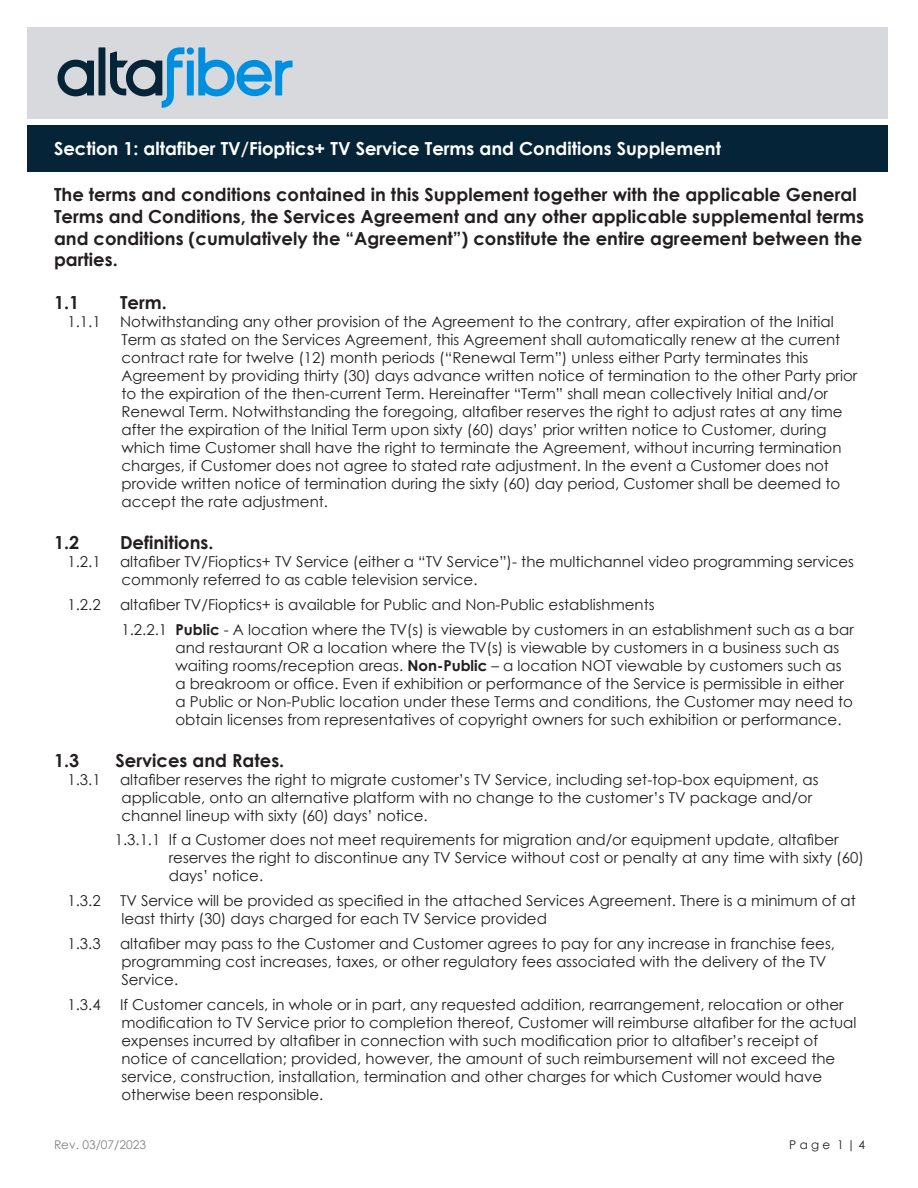
<style>
.page{position:relative;width:918px;height:1188px;background:#fff}
.page>*{position:absolute;margin:0;border:0;box-sizing:border-box;transform-origin:0 0}
.t1{font:700 18px/21.6px "Century Gothic";color:#231f20}
.t2{font:700 18px "Century Gothic";color:#fff}
.t3{font:15px/18px "Century Gothic";color:#231f20}
.t4{font:12px "Century Gothic";color:#808285}
.t5{font:12px "Century Gothic";color:#231f20}
.s1{font-weight:700}
</style>
<div class="page">
<div style="left:28px;top:28px;width:860px;height:91px;background:#d7d9dd"></div>
<div style="left:99px;top:47px;width:6px;height:48px;background:#052438"></div>
<div style="left:187px;top:61px;width:7px;height:34px;background:#008fde"></div>
<svg style="left:58px;top:60px;width:36px;height:36px"></svg>
<svg style="left:198px;top:47px;width:95px;height:49px"></svg>
<svg style="left:110px;top:47px;width:74px;height:61px"></svg>
<div style="left:187px;top:47px;width:7px;height:8px;background:#008fde;border-radius:50%"></div>
<div style="left:28px;top:125px;width:860px;height:46px;background:#052438"></div>
<p class="t2" style="left:54px;top:137px;width:669px">Section 1: altafiber TV/Fioptics+ TV Service Terms and Conditions Supplement</p>
<p class="t1" style="left:54px;top:184px;width:811px">The terms and conditions contained in this Supplement together with the applicable General Terms and Conditions, the Services Agreement and any other applicable supplemental terms and conditions (cumulatively the “Agreement”) constitute the entire agreement between the parties.</p>
<p class="t1" style="left:54px;top:292px;width:27px">1.1</p>
<p class="t1" style="left:120px;top:292px;width:48px">Term.</p>
<p class="t3" style="left:68px;top:313px;width:35px">1.1.1</p>
<p class="t3" style="left:120px;top:313px;width:739px">Notwithstanding any other provision of the Agreement to the contrary, after expiration of the Initial Term as stated on the Services Agreement, this Agreement shall automatically renew at the current contract rate for twelve (12) month periods (“Renewal Term”) unless either Party terminates this Agreement by providing thirty (30) days advance written notice of termination to the other Party prior to the expiration of the then-current Term. Hereinafter “Term” shall mean collectively Initial and/or Renewal Term. Notwithstanding the foregoing, altafiber reserves the right to adjust rates at any time after the expiration of the Initial Term upon sixty (60) days’ prior written notice to Customer, during which time Customer shall have the right to terminate the Agreement, without incurring termination charges, if Customer does not agree to stated rate adjustment. In the event a Customer does not provide written notice of termination during the sixty (60) day period, Customer shall be deemed to accept the rate adjustment.</p>
<p class="t1" style="left:54px;top:532px;width:27px">1.2</p>
<p class="t1" style="left:120px;top:532px;width:95px">Definitions.</p>
<p class="t3" style="left:68px;top:553px;width:35px">1.2.1</p>
<p class="t3" style="left:120px;top:553px;width:735px">altafiber TV/Fioptics+ TV Service (either a “TV Service”)- the multichannel video programming services commonly referred to as cable television service.</p>
<p class="t3" style="left:68px;top:595px;width:35px">1.2.2</p>
<p class="t3" style="left:120px;top:595px;width:536px">altafiber TV/Fioptics+ is available for Public and Non-Public establishments</p>
<p class="t3" style="left:176px;top:620px;width:680px;text-indent:-54px">1.2.2.1 <span class="s1">Public</span> - A location where the TV(s) is viewable by customers in an establishment such as a bar and restaurant OR a location where the TV(s) is viewable by customers in a business such as waiting rooms/reception areas. <span class="s1">Non-Public</span> – a location NOT viewable by customers such as a breakroom or office. Even if exhibition or performance of the Service is permissible in either a Public or Non-Public location under these Terms and conditions, the Customer may need to obtain licenses from representatives of copyright owners for such exhibition or performance.</p>
<p class="t1" style="left:54px;top:749px;width:27px">1.3</p>
<p class="t1" style="left:116px;top:749px;width:170px">Services and Rates.</p>
<p class="t3" style="left:68px;top:770px;width:35px">1.3.1</p>
<p class="t3" style="left:120px;top:770px;width:700px">altafiber reserves the right to migrate customer’s TV Service, including set-top-box equipment, as applicable, onto an alternative platform with no change to the customer’s TV package and/or channel lineup with sixty (60) days’ notice.</p>
<p class="t3" style="left:169px;top:831px;width:697px;text-indent:-54px">1.3.1.1 If a Customer does not meet requirements for migration and/or equipment update, altafiber reserves the right to discontinue any TV Service without cost or penalty at any time with sixty (60) days’ notice.</p>
<p class="t3" style="left:68px;top:891px;width:35px">1.3.2</p>
<p class="t3" style="left:120px;top:891px;width:737px">TV Service will be provided as specified in the attached Services Agreement. There is a minimum of at least thirty (30) days charged for each TV Service provided</p>
<p class="t3" style="left:68px;top:934px;width:35px">1.3.3</p>
<p class="t3" style="left:120px;top:934px;width:717px">altafiber may pass to the Customer and Customer agrees to pay for any increase in franchise fees, programming cost increases, taxes, or other regulatory fees associated with the delivery of the TV<br>Service.</p>
<p class="t3" style="left:68px;top:995px;width:35px">1.3.4</p>
<p class="t3" style="left:120px;top:995px;width:738px">If Customer cancels, in whole or in part, any requested addition, rearrangement, relocation or other modification to TV Service prior to completion thereof, Customer will reimburse altafiber for the actual expenses incurred by altafiber in connection with such modification prior to altafiber’s receipt of notice of cancellation; provided, however, the amount of such reimbursement will not exceed the service, construction, installation, termination and other charges for which Customer would have otherwise been responsible.</p>
<p class="t4" style="left:54px;top:1136px;width:94px">Rev. 03/07/2023</p>
<p class="t5" style="left:789px;top:1136px;width:77px">P a g e 1 | 4</p>
</div>
